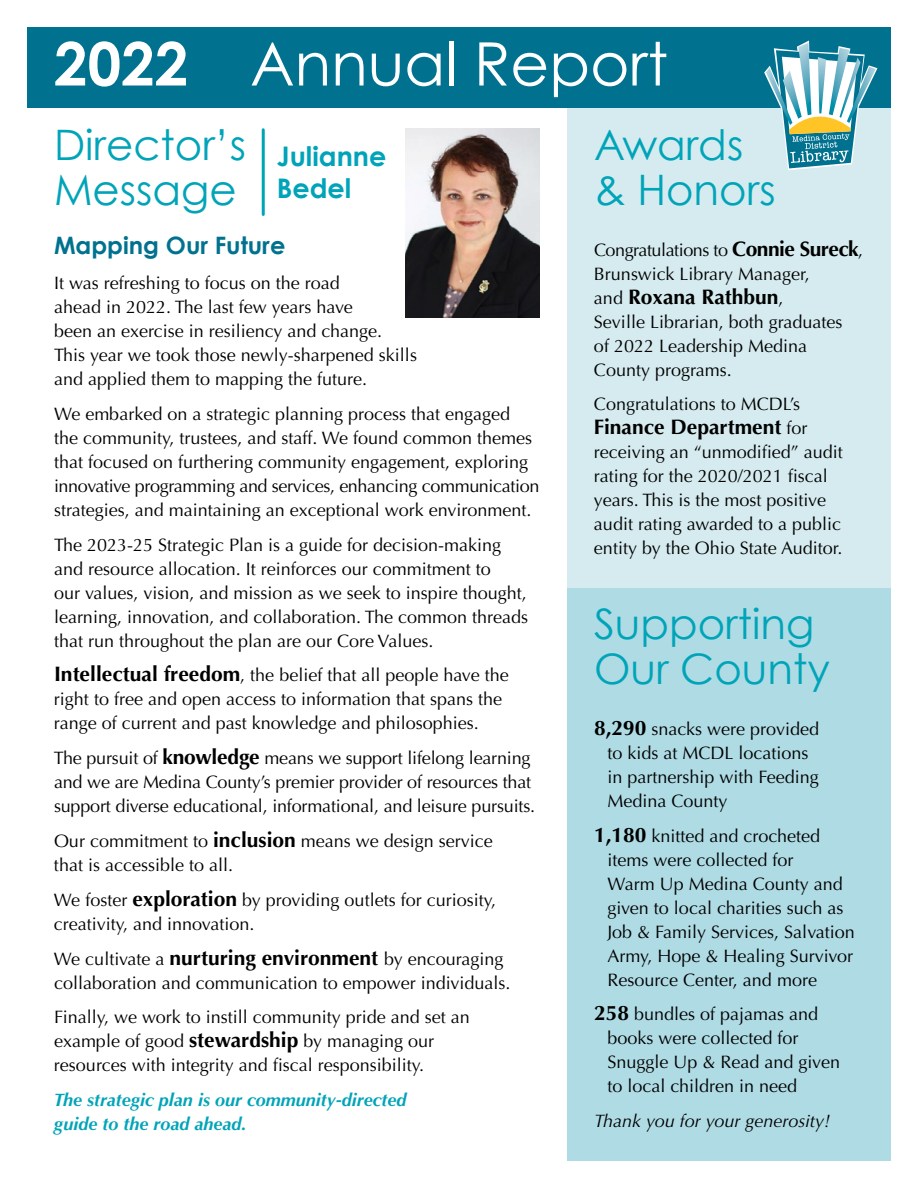
<style>
.page{position:relative;width:918px;height:1188px;background:#fff}
.page>*{position:absolute;margin:0;border:0;box-sizing:border-box;transform-origin:0 0}
.t1{font:60px "Century Gothic";color:#fff}
.t2{font:42px/45px "Century Gothic";color:#00a4b8}
.t3{font:700 27px/32.4px "Century Gothic";color:#00a4b8}
.t4{font:700 24px "Century Gothic";color:#00728f}
.t5{font:700 21px "Optima";color:#000}
.t6{font:18px/24px "Optima";color:#000}
.t7{font:italic 700 18px/24px "Optima";color:#00a4b8}
.t8{font:italic 18px "Optima";color:#000}
.s1{font-weight:700}
.s2{font-weight:700;font-size:21px}
.s3{font-weight:400;font-size:18px}
</style>
<div class="page">
<div style="left:567px;top:587px;width:324px;height:574px;background:#afdbe4"></div>
<div style="left:567px;top:108px;width:324px;height:479px;background:#d5ebef"></div>
<div style="left:27px;top:27px;width:864px;height:81px;background:#00728f"></div>
<hr style="left:262px;top:130px;width:3px;height:84px;background:#00a4b8">
<img style="left:405px;top:128px;width:135px;height:189px">
<svg style="left:764px;top:40px;width:114px;height:130px"></svg>
<h1 class="t1" style="left:54px;top:27px;width:615px"><span class="s1">2022</span> Annual Report</h1>
<h2 class="t2" style="left:54px;top:121px;width:194px">Director’s<br>Message</h2>
<h3 class="t3" style="left:277px;top:139px;width:111px">Julianne<br>Bedel</h3>
<h3 class="t4" style="left:54px;top:230px;width:233px">Mapping Our Future</h3>
<p class="t6" style="left:54px;top:271px;width:365px">It was refreshing to focus on the road<br>ahead in 2022. The last few years have<br>been an exercise in resiliency and change.<br>This year we took those newly-sharpened skills and applied them to mapping the future.</p>
<p class="t6" style="left:54px;top:402px;width:487px">We embarked on a strategic planning process that engaged<br>the community, trustees, and staff. We found common themes that focused on furthering community engagement, exploring innovative programming and services, enhancing communication strategies, and maintaining an exceptional work environment.</p>
<p class="t6" style="left:54px;top:533px;width:476px">The 2023-25 Strategic Plan is a guide for decision-making and resource allocation. It reinforces our commitment to<br>our values, vision, and mission as we seek to inspire thought, learning, innovation, and collaboration. The common threads that run throughout the plan are our Core Values.</p>
<p class="t6" style="left:54px;top:664px;width:456px"><span class="s2">Intellectual freedom</span>, the belief that all people have the right to free and open access to information that spans the range of current and past knowledge and philosophies.</p>
<p class="t6" style="left:54px;top:746px;width:483px">The pursuit of <span class="s2">knowledge</span> means we support lifelong learning and we are Medina County’s premier provider of resources that support diverse educational, informational, and leisure pursuits.</p>
<p class="t6" style="left:54px;top:829px;width:440px">Our commitment to <span class="s2">inclusion</span> means we design service that is accessible to all.</p>
<p class="t6" style="left:54px;top:888px;width:444px">We foster <span class="s2">exploration</span> by providing outlets for curiosity, creativity, and innovation.</p>
<p class="t6" style="left:54px;top:947px;width:458px">We cultivate a <span class="s2">nurturing environment</span> by encouraging collaboration and communication to empower individuals.</p>
<p class="t6" style="left:54px;top:1006px;width:417px">Finally, we work to instill community pride and set an example of good <span class="s2">stewardship</span> by managing our resources with integrity and fiscal responsibility.</p>
<p class="t7" style="left:54px;top:1088px;width:354px">The strategic plan is our community-directed guide to the road ahead.</p>
<h2 class="t2" style="left:594px;top:121px;width:183px">Awards &amp; Honors</h2>
<p class="t6" style="left:594px;top:238px;width:271px">Congratulations to <span class="s2">Connie Sureck</span>,<br>Brunswick Library Manager,</p>
<p class="t5" style="left:594px;top:284px;width:191px"><span class="s3">and</span> Roxana Rathbun<span class="s3">,</span></p>
<p class="t6" style="left:594px;top:310px;width:250px">Seville Librarian, both graduates of 2022 Leadership Medina<br>County programs.</p>
<p class="t6" style="left:594px;top:393px;width:208px">Congratulations to MCDL’s</p>
<p class="t5" style="left:594px;top:415px;width:215px">Finance Department <span class="s3">for</span></p>
<p class="t6" style="left:594px;top:441px;width:250px">receiving an “unmodified” audit rating for the 2020/2021 fiscal years. This is the most positive audit rating awarded to a public entity by the Ohio State Auditor.</p>
<h2 class="t2" style="left:594px;top:601px;width:237px">Supporting<br>Our County</h2>
<p class="t6" style="left:608px;top:717px;width:213px;text-indent:-14px"><span class="s2">8,290</span> snacks were provided to kids at MCDL locations in partnership with Feeding<br>Medina County</p>
<p class="t6" style="left:608px;top:824px;width:249px;text-indent:-14px"><span class="s2">1,180</span> knitted and crocheted items were collected for<br>Warm Up Medina County and given to local charities such as<br>Job &amp; Family Services, Salvation<br>Army, Hope &amp; Healing Survivor<br>Resource Center, and more</p>
<p class="t6" style="left:608px;top:1003px;width:234px;text-indent:-14px"><span class="s2">258</span> bundles of pajamas and books were collected for<br>Snuggle Up &amp; Read and given to local children in need</p>
<p class="t8" style="left:594px;top:1111px;width:238px">Thank you for your generosity!</p>
</div>
